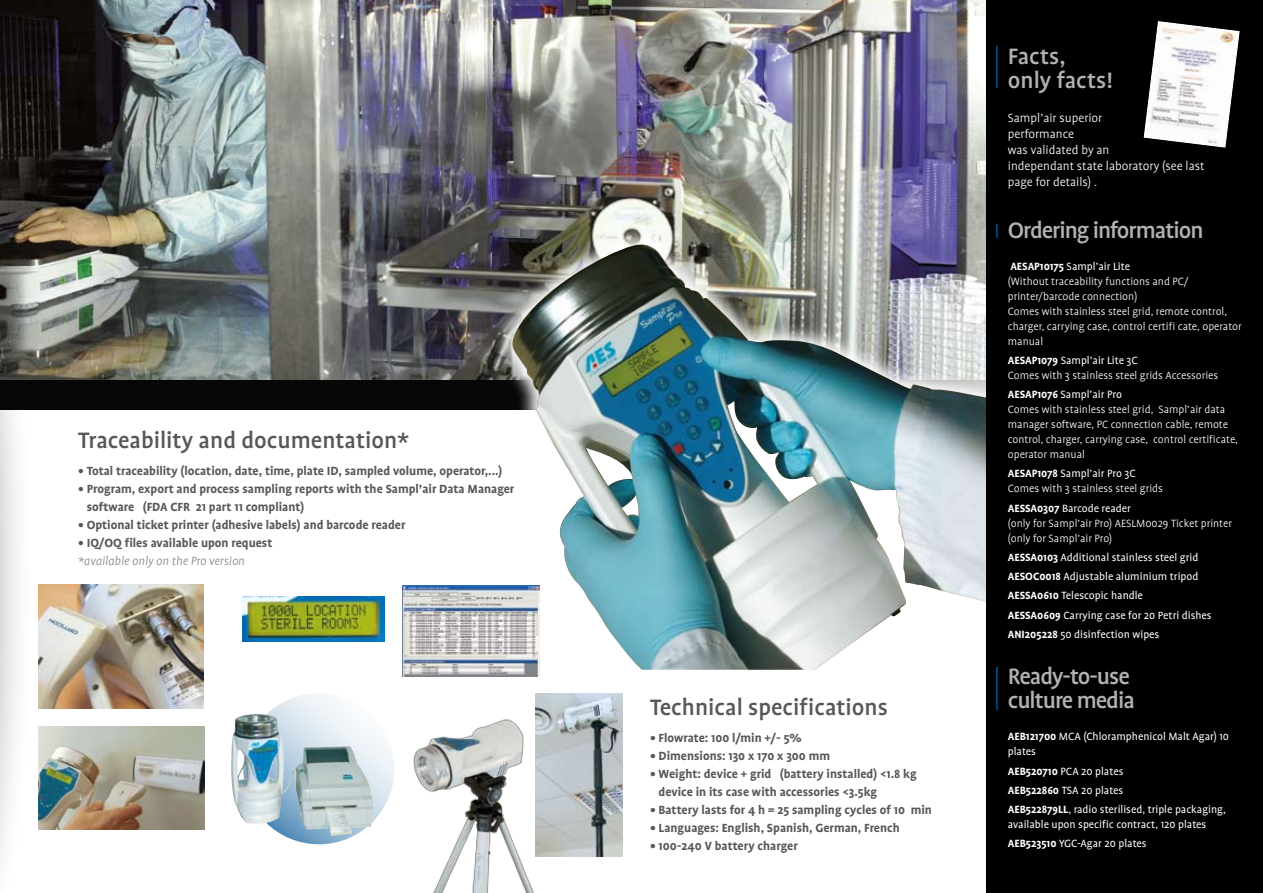
<style>
.page{position:relative;width:1263px;height:893px;background:#fff}
.page>*{position:absolute;margin:0;border:0;box-sizing:border-box;transform-origin:0 0}
.t1{font:500 25.5px "Profile";color:#575756}
.t2{font:500 25.5px/24.6px "Profile";letter-spacing:-.04em;color:#b2b2b2}
.t3{font:500 25.5px/24.6px "Profile";color:#b2b2b2}
.t4{font:700 13.5px/18px "Profile";color:#575756}
.t5{font:300 13.5px/16.2px "Profile";color:#fff}
.t6{font:italic 300 13.5px "Profile";color:#878787}
.t7{font:300 12px/15px "Profile";color:#fff}
.t8{font:12px/19.2px "Profile";color:#fff}
.s1{font-weight:700}
.s2{font-weight:400}
</style>
<div class="page">
<img style="left:0;top:0;width:986px;height:381px">
<div style="left:0;top:381px;width:1263px;height:28px;background:#070707"></div>
<div style="left:0;top:117px;width:31px;height:776px;background:#000;opacity:.5"></div>
<img style="left:0;top:147px;width:1px;height:746px">
<img style="left:490px;top:222px;width:496px;height:455px">
<img style="left:509px;top:244px;width:477px;height:426px">
<svg style="left:243px;top:693px;width:151px;height:151px;fill:#ecf2f7"></svg>
<div style="left:986px;top:0;width:277px;height:893px;background:#000"></div>
<svg style="left:1143px;top:21px;width:97px;height:127px"></svg>
<hr style="left:996px;top:46px;width:2px;height:42px;background:#005595">
<hr style="left:996px;top:667px;width:2px;height:43px;background:#005595">
<svg style="left:996px;top:224px;width:2px;height:14px"></svg>
<img style="left:38px;top:584px;width:166px;height:124px">
<img style="left:38px;top:726px;width:166px;height:104px">
<img style="left:536px;top:693px;width:86px;height:163px">
<img style="left:231px;top:714px;width:143px;height:122px">
<img style="left:413px;top:693px;width:123px;height:200px">
<img style="left:243px;top:597px;width:141px;height:44px">
<img style="left:403px;top:585px;width:137px;height:91px">
<h1 class="t1" style="left:78px;top:427px;width:332px">Traceability and documentation*</h1>
<p class="t4" style="left:78px;top:462px;width:426px">• Total traceability (location, date, time, plate ID, sampled volume, operator,...)</p>
<p class="t4" style="left:87px;top:480px;width:429px;text-indent:-8px">• Program, export and process sampling reports with the Sampl’air Data Manager software (FDA CFR 21 part 11 compliant)</p>
<p class="t4" style="left:78px;top:516px;width:329px">• Optional ticket printer (adhesive labels) and barcode reader</p>
<p class="t4" style="left:78px;top:534px;width:196px">• IQ/OQ files available upon request</p>
<p class="t6" style="left:78px;top:554px;width:168px">*available only on the Pro version</p>
<h1 class="t1" style="left:650px;top:694px;width:239px">Technical specifications</h1>
<p class="t4" style="left:650px;top:728px;width:153px">• Flowrate: 100 l/min +/- 5%</p>
<p class="t4" style="left:650px;top:746px;width:182px">• Dimensions: 130 x 170 x 300 mm</p>
<p class="t4" style="left:658px;top:764px;width:260px;text-indent:-8px">• Weight: device + grid (battery installed) &lt;1.8 kg device in its case with accessories &lt;3.5kg</p>
<p class="t4" style="left:650px;top:800px;width:283px">• Battery lasts for 4 h = 25 sampling cycles of 10 min</p>
<p class="t4" style="left:650px;top:818px;width:251px">• Languages: English, Spanish, German, French</p>
<p class="t4" style="left:650px;top:836px;width:149px">• 100-240 V battery charger</p>
<h1 class="t3" style="left:1008px;top:44px;width:106px">Facts, only facts!</h1>
<p class="t5" style="left:1008px;top:109px;width:198px">Sampl’air superior<br>performance<br>was validated by an<br>independant state laboratory (see last page for details) .</p>
<h1 class="t2" style="left:1008px;top:218px;width:197px">Ordering information</h1>
<p class="t7" style="left:1008px;top:259px;width:235px"><span class="s1">AESAP10175</span> <span class="s2">Sampl’air Lite<br></span>(Without traceability functions and PC/ printer/barcode connection)<br>Comes with stainless steel grid, remote control, charger, carrying case, control certifi cate, operator manual</p>
<p class="t7" style="left:1008px;top:353px;width:212px"><span class="s1">AESAP1079</span> <span class="s2">Sampl’air Lite 3C<br></span>Comes with 3 stainless steel grids Accessories</p>
<p class="t7" style="left:1008px;top:387px;width:232px"><span class="s1">AESAP1076</span> <span class="s2">Sampl’air Pro<br></span>Comes with stainless steel grid, Sampl’air data manager software, PC connection cable, remote control, charger, carrying case, control certificate, operator manual</p>
<p class="t7" style="left:1008px;top:466px;width:157px"><span class="s1">AESAP1078</span> <span class="s2">Sampl’air Pro 3C<br></span>Comes with 3 stainless steel grids</p>
<p class="t7" style="left:1008px;top:501px;width:226px"><span class="s1">AESSA0307</span> <span class="s2">Barcode reader<br></span>(only for Sampl’air Pro) AESLM0029 Ticket printer (only for Sampl’air Pro)</p>
<p class="t8" style="left:1008px;top:548px;width:205px"><span class="s1">AESSA0103</span> Additional stainless steel grid <span class="s1">AESOC0018</span> Adjustable aluminium tripod <span class="s1">AESSA0610</span> Telescopic handle<br><span class="s1">AESSA0609</span> Carrying case for 20 Petri dishes <span class="s1">ANI205228</span> 50 disinfection wipes</p>
<h1 class="t2" style="left:1008px;top:664px;width:129px">Ready-to-use culture media</h1>
<p class="t8" style="left:1008px;top:729px;width:223px;line-height:15px"><span class="s1">AEB121700</span> MCA (Chloramphenicol Malt Agar) 10 plates</p>
<p class="t8" style="left:1008px;top:761px;width:220px"><span class="s1">AEB520710</span> PCA 20 plates<br><span class="s1">AEB522860</span> TSA 20 plates<br><span class="s1">AEB522879LL</span>, radio sterilised, triple packaging,</p>
<p class="t8" style="left:1008px;top:815px;width:200px">available upon specific contract, 120 plates<br><span class="s1">AEB523510</span> YGC-Agar 20 plates</p>
</div>
